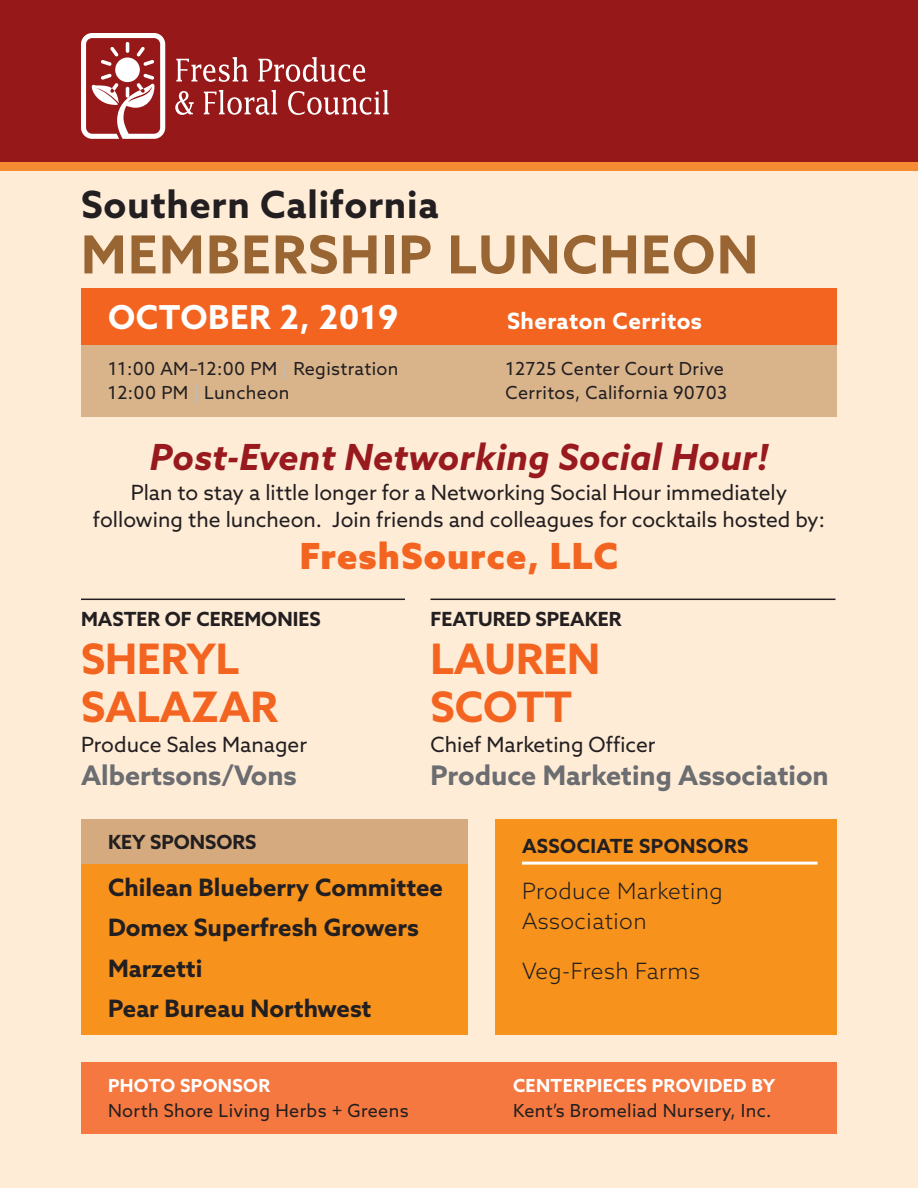
<style>
.page{position:relative;width:918px;height:1188px;background:#feecd7}
.page>*{position:absolute;margin:0;border:0;box-sizing:border-box;transform-origin:0 0}
.t1{font:700 52.5px "Azo Sans";letter-spacing:.03em;color:#963}
.t2{font:700 42px/48px "Azo Sans";color:#f36421}
.t3{font:700 37.5px "Azo Sans";letter-spacing:.02em;color:#231f20}
.t4{font:italic 700 36px "Azo Sans";letter-spacing:.01em;color:#981a1e}
.t5{font:900 36px "Azo Sans";letter-spacing:.03em;color:#f36421}
.t6{font:700 33px "Azo Sans";letter-spacing:.02em;color:#fff}
.t7{font:700 27px "Azo Sans";color:#6c6d70}
.t8{font:700 24px/40.5px "Azo Sans";color:#231f20}
.t9{font:300 22.5px/30px "Azo Sans";letter-spacing:.02em;color:#231f20}
.t10{font:700 22.5px "Azo Sans";letter-spacing:.02em;color:#fff}
.t11{font:21px/27px "Azo Sans";color:#231f20;text-align:center}
.t12{font:700 19.5px "Azo Sans";color:#231f20}
.t13{font:700 19.5px "Azo Sans";letter-spacing:.02em;color:#231f20}
.t14{font:18px "Azo Sans";letter-spacing:.02em;color:#231f20}
.t15{font:700 18px "Azo Sans";letter-spacing:.02em;color:#fff}
.s1{color:#bcbdc0}
</style>
<div class="page">
<div style="left:0;top:0;width:918px;height:166px;background:#981a1e"></div>
<svg style="left:176px;top:57px;width:72px;height:25px"></svg>
<svg style="left:258px;top:57px;width:107px;height:25px"></svg>
<svg style="left:175px;top:91px;width:19px;height:24px"></svg>
<svg style="left:204px;top:90px;width:73px;height:25px"></svg>
<svg style="left:288px;top:90px;width:101px;height:25px"></svg>
<svg style="left:81px;top:33px;width:84px;height:106px"></svg>
<div style="left:0;top:162px;width:918px;height:9px;background:#f58b32"></div>
<div style="left:81px;top:1062px;width:756px;height:72px;background:#f47840"></div>
<hr style="left:81px;top:599px;width:324px;height:1px;background:#231f20">
<hr style="left:430px;top:599px;width:406px;height:1px;background:#231f20">
<div style="left:81px;top:819px;width:387px;height:46px;background:#d5aa7e"></div>
<div style="left:81px;top:865px;width:387px;height:170px;background:#f7931d"></div>
<div style="left:495px;top:819px;width:342px;height:216px;background:#f7931d"></div>
<hr style="left:522px;top:862px;width:296px;height:3px;background:#fff">
<div style="left:81px;top:288px;width:756px;height:57px;background:#f36421"></div>
<div style="left:81px;top:345px;width:756px;height:72px;background:#d9b48b"></div>
<h3 class="t3" style="left:81px;top:180px;width:359px">Southern California</h3>
<h1 class="t1" style="left:81px;top:220px;width:679px">MEMBERSHIP LUNCHEON</h1>
<h3 class="t6" style="left:108px;top:295px;width:292px">OCTOBER 2, 2019</h3>
<p class="t10" style="left:507px;top:306px;width:197px">Sheraton Cerritos</p>
<p class="t14" style="left:108px;top:357px;width:292px">11:00 AM–12:00 PM <span class="s1">|</span> Registration</p>
<p class="t14" style="left:505px;top:357px;width:220px">12725 Center Court Drive</p>
<p class="t14" style="left:108px;top:381px;width:183px">12:00 PM <span class="s1">|</span> Luncheon</p>
<p class="t14" style="left:505px;top:381px;width:223px">Cerritos, California 90703</p>
<h3 class="t4" style="left:150px;top:433px;width:620px">Post-Event Networking Social Hour!</h3>
<p class="t11" style="left:93px;top:479px;width:734px">Plan to stay a little longer for a Networking Social Hour immediately following the luncheon. Join friends and colleagues for cocktails hosted by:</p>
<h3 class="t5" style="left:300px;top:532px;width:320px">FreshSource, LLC</h3>
<p class="t12" style="left:81px;top:606px;width:241px">MASTER OF CEREMONIES</p>
<h2 class="t2" style="left:81px;top:634px;width:198px">SHERYL<br>SALAZAR</h2>
<p class="t11" style="left:81px;top:730px;width:228px">Produce Sales Manager</p>
<p class="t7" style="left:81px;top:757px;width:217px">Albertsons/Vons</p>
<p class="t12" style="left:430px;top:606px;width:193px">FEATURED SPEAKER</p>
<h2 class="t2" style="left:430px;top:634px;width:171px">LAUREN<br>SCOTT</h2>
<p class="t11" style="left:430px;top:730px;width:227px">Chief Marketing Officer</p>
<p class="t7" style="left:430px;top:757px;width:400px">Produce Marketing Association</p>
<p class="t12" style="left:108px;top:829px;width:150px">KEY SPONSORS</p>
<p class="t8" style="left:108px;top:867px;width:336px">Chilean Blueberry Committee<br>Domex Superfresh Growers<br>Marzetti<br>Pear Bureau Northwest</p>
<p class="t13" style="left:522px;top:833px;width:228px">ASSOCIATE SPONSORS</p>
<p class="t9" style="left:522px;top:876px;width:202px">Produce Marketing<br>Association</p>
<p class="t9" style="left:522px;top:955px;width:180px">Veg-Fresh Farms</p>
<p class="t15" style="left:108px;top:1073px;width:164px">PHOTO SPONSOR</p>
<p class="t15" style="left:513px;top:1073px;width:264px">CENTERPIECES PROVIDED BY</p>
<p class="t14" style="left:108px;top:1099px;width:302px">North Shore Living Herbs + Greens</p>
<p class="t14" style="left:513px;top:1099px;width:260px">Kent’s Bromeliad Nursery, Inc.</p>
</div>
